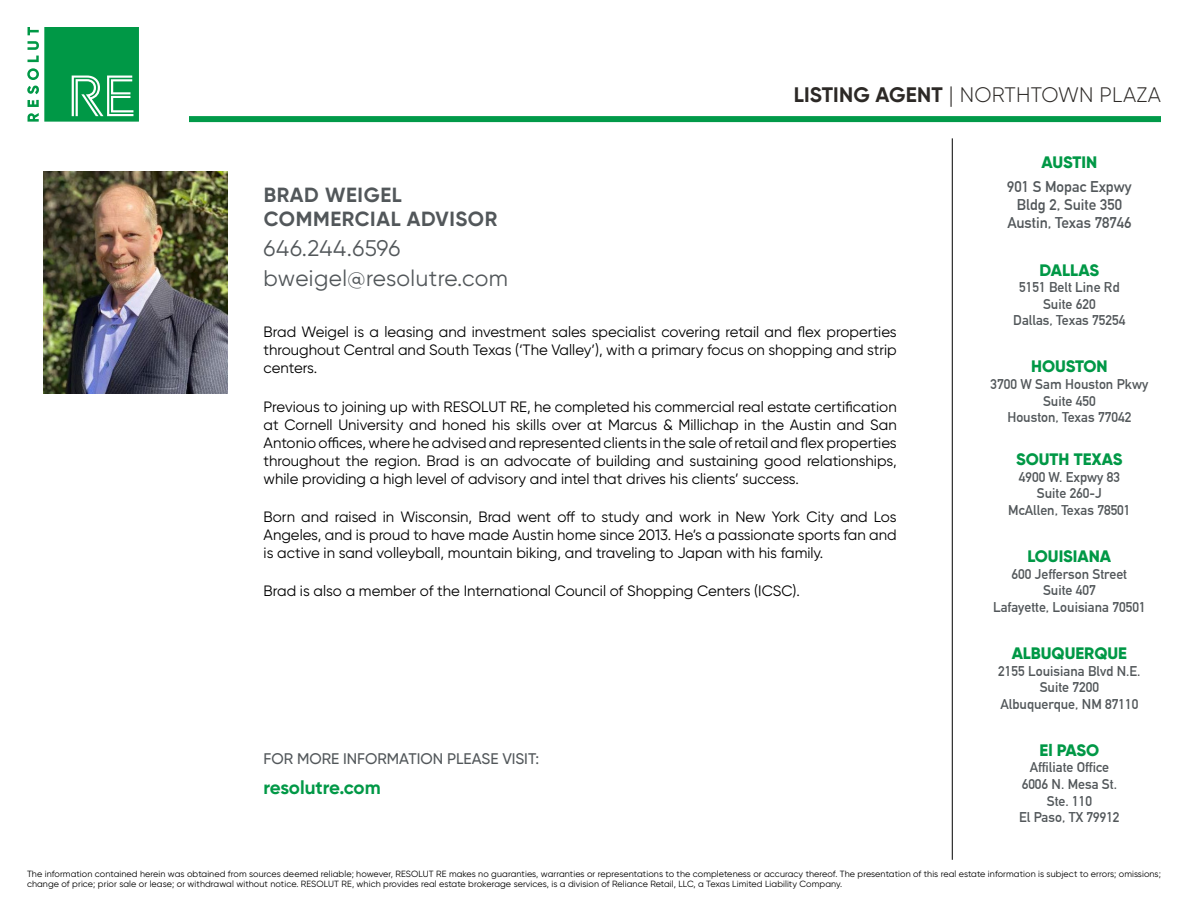
<style>
.page{position:relative;width:1188px;height:918px;background:#fff}
.page>*{position:absolute;margin:0;border:0;box-sizing:border-box;transform-origin:0 0}
.t1{font:22.65px/30.2px "Gilroy";letter-spacing:.02em;color:#52575a}
.t2{font:300 21px "Gilroy";letter-spacing:.01em;color:#2c2926}
.t3{font:700 20.55px/24.6px "Gilroy";letter-spacing:.03em;color:#52575a}
.t4{font:700 18.75px "Gilroy";letter-spacing:-.005em;color:#009846}
.t5{font:800 16.65px "Gilroy";color:#009846}
.t6{font:500 15.45px "Gilroy";color:#52575a}
.t7{font:700 15.3px/18.3px "DIN Alternate";color:#52575a;text-align:center}
.t8{font:15px/18px "Gilroy";color:#000;text-align:justify}
.t9{font:700 13.8px/16.6px "DIN Alternate";color:#52575a;text-align:center}
.t10{font:9px/10.5px "Gilroy";letter-spacing:.01em;color:#000}
.s1{font-weight:700}
.s2{font-family:"Europa"}
</style>
<div class="page">
<svg style="left:27px;top:27px;width:112px;height:95px"></svg>
<div style="left:189px;top:116px;width:972px;height:6px;background:#019a49"></div>
<hr style="left:952px;top:138px;width:1px;height:722px;background:#000">
<img style="left:43px;top:171px;width:184px;height:223px">
<h2 class="t2" style="left:794px;top:82px;width:369px"><span class="s1">LISTING AGENT</span> <span class="s2">|</span> NORTHTOWN PLAZA</h2>
<h3 class="t3" style="left:264px;top:182px;width:235px">BRAD WEIGEL<br>COMMERCIAL ADVISOR</h3>
<h1 class="t1" style="left:264px;top:233px;width:246px">646.244.6596 bweigel@resolutre.com</h1>
<p class="t8" style="left:264px;top:323px;width:635px">Brad Weigel is a leasing and investment sales specialist covering retail and flex properties throughout Central and South Texas (‘The Valley’), with a primary focus on shopping and strip centers.</p>
<p class="t8" style="left:264px;top:397px;width:635px">Previous to joining up with RESOLUT RE, he completed his commercial real estate certification at Cornell University and honed his skills over at Marcus &amp; Millichap in the Austin and San Antonio offices, where he advised and represented clients in the sale of retail and flex properties throughout the region. Brad is an advocate of building and sustaining good relationships, while providing a high level of advisory and intel that drives his clients’ success.</p>
<p class="t8" style="left:264px;top:508px;width:635px">Born and raised in Wisconsin, Brad went off to study and work in New York City and Los Angeles, and is proud to have made Austin home since 2013. He’s a passionate sports fan and is active in sand volleyball, mountain biking, and traveling to Japan with his family.</p>
<p class="t8" style="left:264px;top:582px;width:538px">Brad is also a member of the International Council of Shopping Centers (ICSC).</p>
<p class="t6" style="left:264px;top:750px;width:277px">FOR MORE INFORMATION PLEASE VISIT:</p>
<p class="t4" style="left:264px;top:776px;width:119px">resolutre.com</p>
<p class="t5" style="left:1041px;top:152px;width:57px">AUSTIN</p>
<p class="t7" style="left:1007px;top:176px;width:126px">901 S Mopac Expwy<br>Bldg 2, Suite 350<br>Austin, Texas 78746</p>
<p class="t5" style="left:1040px;top:259px;width:61px">DALLAS</p>
<p class="t9" style="left:1013px;top:278px;width:114px">5151 Belt Line Rd<br>Suite 620<br>Dallas, Texas 75254</p>
<p class="t5" style="left:1031px;top:356px;width:78px">HOUSTON</p>
<p class="t9" style="left:991px;top:375px;width:159px">3700 W Sam Houston Pkwy<br>Suite 450<br>Houston, Texas 77042</p>
<p class="t5" style="left:1016px;top:449px;width:108px">SOUTH TEXAS</p>
<p class="t9" style="left:1008px;top:468px;width:124px">4900 W. Expwy 83<br>Suite 260-J<br>McAllen, Texas 78501</p>
<p class="t5" style="left:1028px;top:546px;width:85px">LOUISIANA</p>
<p class="t9" style="left:993px;top:565px;width:154px">600 Jefferson Street<br>Suite 407<br>Lafayette, Louisiana 70501</p>
<p class="t5" style="left:1012px;top:643px;width:117px">ALBUQUERQUE</p>
<p class="t9" style="left:998px;top:661px;width:144px">2155 Louisiana Blvd N.E.<br>Suite 7200<br>Albuquerque, NM 87110</p>
<p class="t5" style="left:1040px;top:740px;width:61px">El PASO</p>
<p class="t9" style="left:1019px;top:758px;width:102px">Affiliate Office<br>6006 N. Mesa St.<br>Ste. 110<br>El Paso, TX 79912</p>
<p class="t10" style="left:27px;top:868px;width:1135px">The information contained herein was obtained from sources deemed reliable; however, RESOLUT RE makes no guaranties, warranties or representations to the completeness or accuracy thereof. The presentation of this real estate information is subject to errors; omissions; change of price; prior sale or lease; or withdrawal without notice. RESOLUT RE, which provides real estate brokerage services, is a division of Reliance Retail, LLC, a Texas Limited Liability Company.</p>
</div>
